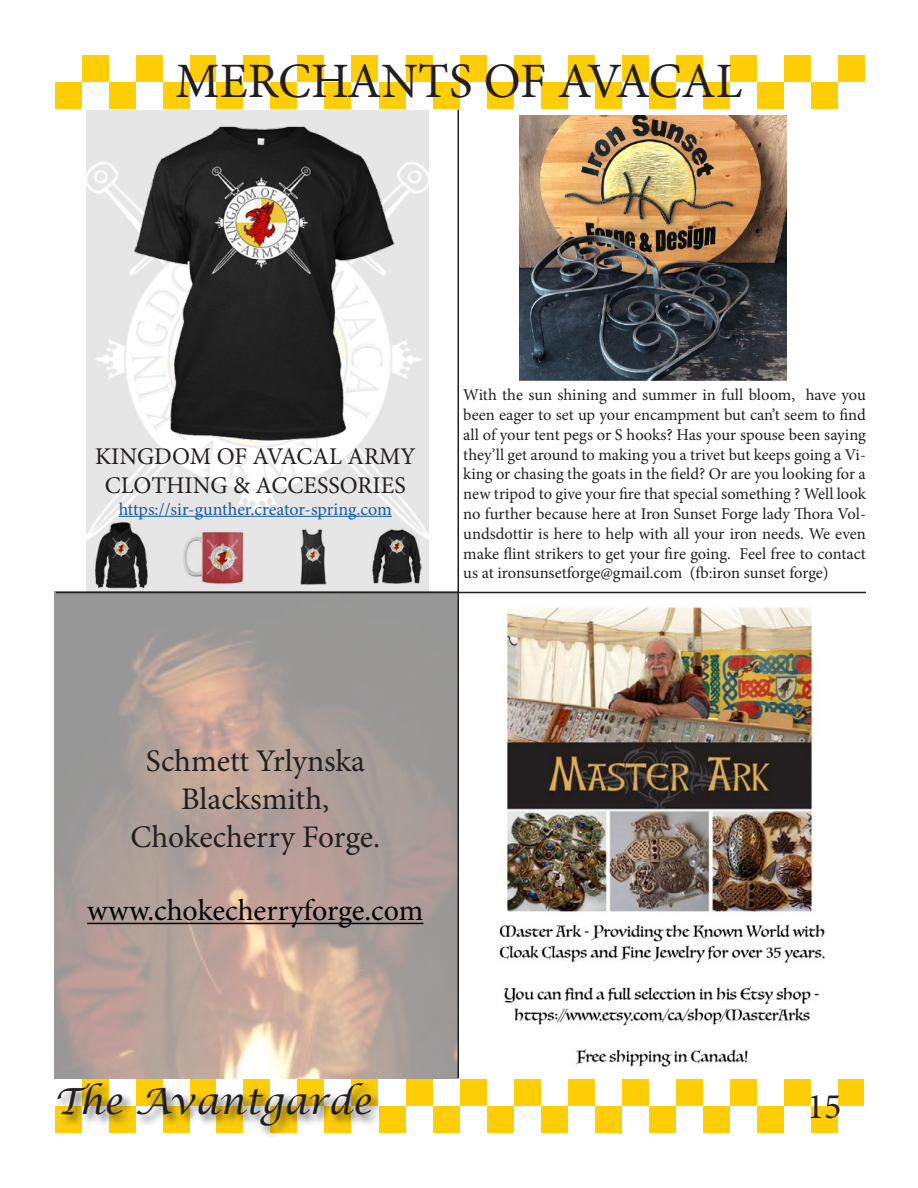
<style>
.page{position:relative;width:918px;height:1188px;background:#fff}
.page>*{position:absolute;margin:0;border:0;box-sizing:border-box;transform-origin:0 0}
.t1{font:49.5px "Minion Pro";color:#231f20}
.t2{font:italic 36px "Lucida Calligraphy";color:#231f20}
.t3{font:36px "Minion Pro";color:#231f20}
.t4{font:31.5px "Minion Pro";letter-spacing:-.005em;color:#231f20}
.t5{font:30px "Minion Pro";letter-spacing:-.005em;color:#000}
.t6{font:24px/28.8px "Minion Pro";letter-spacing:.005em;color:#231f20;text-align:center}
.t7{font:18px "Minion Pro";letter-spacing:-.005em;color:#175d9e}
.t8{font:16.5px/19.8px "Minion Pro";letter-spacing:-.01em;color:#231f20;text-align:justify}
</style>
<div class="page">
<img style="left:54px;top:592px;width:404px;height:486px">
<div style="left:55px;top:82px;width:27px;height:27px;background:#ffce07"></div>
<div style="left:82px;top:55px;width:27px;height:27px;background:#ffce07"></div>
<div style="left:109px;top:82px;width:27px;height:27px;background:#ffce07"></div>
<div style="left:136px;top:55px;width:27px;height:27px;background:#ffce07"></div>
<div style="left:163px;top:82px;width:27px;height:27px;background:#ffce07"></div>
<div style="left:190px;top:55px;width:27px;height:27px;background:#ffce07"></div>
<div style="left:216px;top:55px;width:27px;height:27px;background:#fff"></div>
<div style="left:216px;top:82px;width:27px;height:27px;background:#ffce07"></div>
<div style="left:243px;top:55px;width:27px;height:27px;background:#ffce07"></div>
<div style="left:270px;top:82px;width:27px;height:27px;background:#ffce07"></div>
<div style="left:297px;top:55px;width:27px;height:27px;background:#ffce07"></div>
<div style="left:324px;top:82px;width:27px;height:27px;background:#ffce07"></div>
<div style="left:351px;top:55px;width:27px;height:27px;background:#ffce07"></div>
<div style="left:379px;top:82px;width:27px;height:27px;background:#ffce07"></div>
<div style="left:406px;top:55px;width:27px;height:27px;background:#ffce07"></div>
<div style="left:433px;top:82px;width:27px;height:27px;background:#ffce07"></div>
<div style="left:460px;top:55px;width:27px;height:27px;background:#ffce07"></div>
<div style="left:487px;top:82px;width:27px;height:27px;background:#ffce07"></div>
<div style="left:514px;top:55px;width:27px;height:27px;background:#ffce07"></div>
<div style="left:541px;top:82px;width:27px;height:27px;background:#ffce07"></div>
<div style="left:568px;top:55px;width:27px;height:27px;background:#ffce07"></div>
<div style="left:595px;top:82px;width:27px;height:27px;background:#ffce07"></div>
<div style="left:622px;top:55px;width:27px;height:27px;background:#ffce07"></div>
<div style="left:649px;top:82px;width:27px;height:27px;background:#ffce07"></div>
<div style="left:676px;top:55px;width:27px;height:27px;background:#ffce07"></div>
<div style="left:703px;top:82px;width:27px;height:27px;background:#ffce07"></div>
<div style="left:730px;top:55px;width:27px;height:27px;background:#ffce07"></div>
<div style="left:757px;top:82px;width:27px;height:27px;background:#ffce07"></div>
<div style="left:784px;top:55px;width:27px;height:27px;background:#ffce07"></div>
<div style="left:811px;top:82px;width:27px;height:27px;background:#ffce07"></div>
<div style="left:838px;top:55px;width:27px;height:27px;background:#ffce07"></div>
<div style="left:82px;top:1079px;width:27px;height:27px;background:#ffce07"></div>
<div style="left:136px;top:1079px;width:27px;height:27px;background:#ffce07"></div>
<div style="left:190px;top:1079px;width:27px;height:27px;background:#ffce07"></div>
<div style="left:216px;top:1079px;width:27px;height:27px;background:#fff"></div>
<div style="left:243px;top:1079px;width:27px;height:27px;background:#ffce07"></div>
<div style="left:297px;top:1079px;width:27px;height:27px;background:#ffce07"></div>
<div style="left:351px;top:1079px;width:27px;height:27px;background:#ffce07"></div>
<div style="left:379px;top:1106px;width:27px;height:27px;background:#ffce07"></div>
<div style="left:406px;top:1079px;width:27px;height:27px;background:#ffce07"></div>
<div style="left:433px;top:1106px;width:27px;height:27px;background:#ffce07"></div>
<div style="left:460px;top:1079px;width:27px;height:27px;background:#ffce07"></div>
<div style="left:487px;top:1106px;width:27px;height:27px;background:#ffce07"></div>
<div style="left:514px;top:1079px;width:27px;height:27px;background:#ffce07"></div>
<div style="left:541px;top:1106px;width:27px;height:27px;background:#ffce07"></div>
<div style="left:568px;top:1079px;width:27px;height:27px;background:#ffce07"></div>
<div style="left:595px;top:1106px;width:27px;height:27px;background:#ffce07"></div>
<div style="left:622px;top:1079px;width:27px;height:27px;background:#ffce07"></div>
<div style="left:649px;top:1106px;width:27px;height:27px;background:#ffce07"></div>
<div style="left:676px;top:1079px;width:27px;height:27px;background:#ffce07"></div>
<div style="left:703px;top:1106px;width:27px;height:27px;background:#ffce07"></div>
<div style="left:730px;top:1079px;width:27px;height:27px;background:#ffce07"></div>
<div style="left:757px;top:1106px;width:27px;height:27px;background:#ffce07"></div>
<div style="left:784px;top:1079px;width:27px;height:27px;background:#ffce07"></div>
<div style="left:811px;top:1106px;width:27px;height:27px;background:#ffce07"></div>
<div style="left:838px;top:1079px;width:26px;height:27px;background:#ffce07"></div>
<div style="left:55px;top:1081px;width:328px;height:58px;background:#231f20;opacity:.75"></div>
<hr style="left:56px;top:592px;width:810px;height:1px;background:#231f20">
<hr style="left:458px;top:110px;width:1px;height:968px;background:#231f20">
<img style="left:86px;top:111px;width:343px;height:483px">
<img style="left:133px;top:122px;width:264px;height:323px">
<hr style="left:119px;top:516px;width:273px;height:1px;background:#175d9e">
<img style="left:519px;top:116px;width:268px;height:265px">
<hr style="left:87px;top:923px;width:336px;height:1px;background:#000">
<img style="left:499px;top:606px;width:326px;height:461px">
<p class="t1" style="left:176px;top:49px;width:568px">MERCHANTS OF AVACAL</p>
<p class="t6" style="left:95px;top:442px;width:322px">KINGDOM OF AVACAL ARMY<br>CLOTHING &amp; ACCESSORIES</p>
<p class="t7" style="left:119px;top:497px;width:275px">https://sir-gunther.creator-spring.com</p>
<p class="t8" style="left:463px;top:385px;width:404px">With the sun shining and summer in full bloom, have you been eager to set up your encampment but can’t seem to find all of your tent pegs or S hooks? Has your spouse been saying they’ll get around to making you a trivet but keeps going a Vi&shy;king or chasing the goats in the field? Or are you looking for a new tripod to give your fire that special something ? Well look no further because here at Iron Sunset Forge lady Thora Vol&shy;undsdottir is here to help with all your iron needs. We even make flint strikers to get your fire going. Feel free to contact us at ironsunsetforge@gmail.com (fb:iron sunset forge)</p>
<p class="t4" style="left:146px;top:740px;width:221px">Schmett Yrlynska</p>
<p class="t4" style="left:181px;top:778px;width:150px">Blacksmith,</p>
<p class="t4" style="left:130px;top:815px;width:251px">Chokecherry Forge.</p>
<p class="t5" style="left:87px;top:891px;width:338px">www.chokecherryforge.com</p>
<p class="t2" style="left:54px;top:1080px;width:319px">The Avantgarde</p>
<p class="t3" style="left:807px;top:1083px;width:36px">15</p>
</div>
